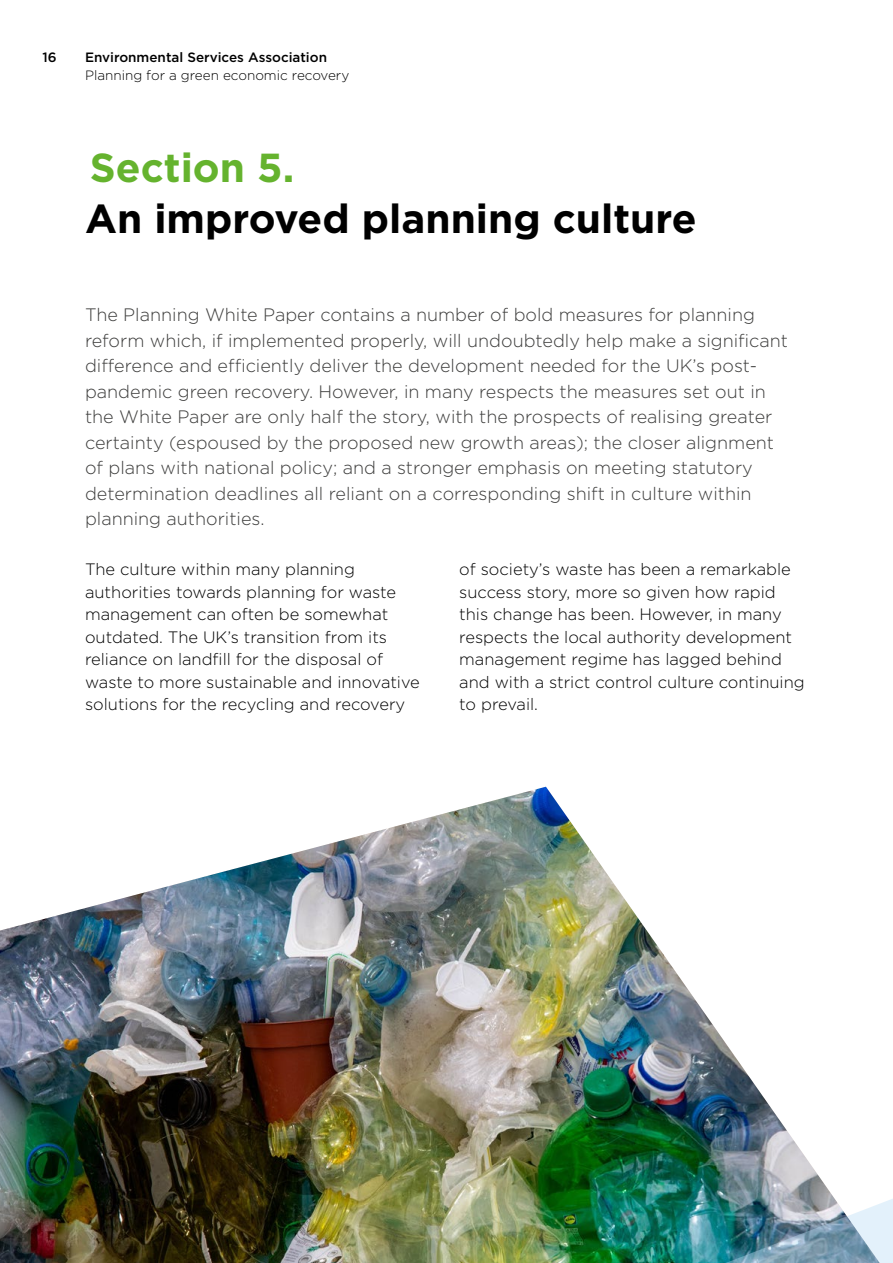
<style>
.page{position:relative;width:893px;height:1263px;background:#fff}
.page>*{position:absolute;margin:0;border:0;box-sizing:border-box;transform-origin:0 0}
.t1{font:700 40.5px/51px "Gotham";color:#000}
.Intro_para_12pt{font:300 18px/25.5px "Gotham";color:#3c3c3b}
.t2{font:300 16.5px/22.5px "Gotham";color:#000}
.t3{font:500 13.5px "Gotham";color:#000}
.t4{font:300 13.5px "Gotham";color:#000}
.s1{color:#65b32e}
</style>
<div class="page">
<img style="left:0;top:787px;width:621px;height:476px">
<img style="left:621px;top:894px;width:272px;height:369px">
<p class="t3" style="left:43px;top:50px;width:16px">16</p>
<p class="t3" style="left:85px;top:50px;width:244px">Environmental Services Association</p>
<p class="t4" style="left:85px;top:68px;width:266px">Planning for a green economic recovery</p>
<p class="t1" style="left:85px;top:141px;width:613px"><span class="s1">Section 5.<br></span>An improved planning culture</p>
<p class="Intro_para_12pt" style="left:85px;top:302px;width:704px">The Planning White Paper contains a number of bold measures for planning reform which, if implemented properly, will undoubtedly help make a significant difference and efficiently deliver the development needed for the UK’s post&shy;pandemic green recovery. However, in many respects the measures set out in the White Paper are only half the story, with the prospects of realising greater certainty (espoused by the proposed new growth areas); the closer alignment of plans with national policy; and a stronger emphasis on meeting statutory determination deadlines all reliant on a corresponding shift in culture within planning authorities.</p>
<p class="t2" style="left:85px;top:558px;width:336px">The culture within many planning authorities towards planning for waste management can often be somewhat outdated. The UK’s transition from its reliance on landfill for the disposal of waste to more sustainable and innovative solutions for the recycling and recovery</p>
<p class="t2" style="left:459px;top:558px;width:347px">of society’s waste has been a remarkable success story, more so given how rapid this change has been. However, in many respects the local authority development management regime has lagged behind and with a strict control culture continuing to prevail.</p>
</div>
